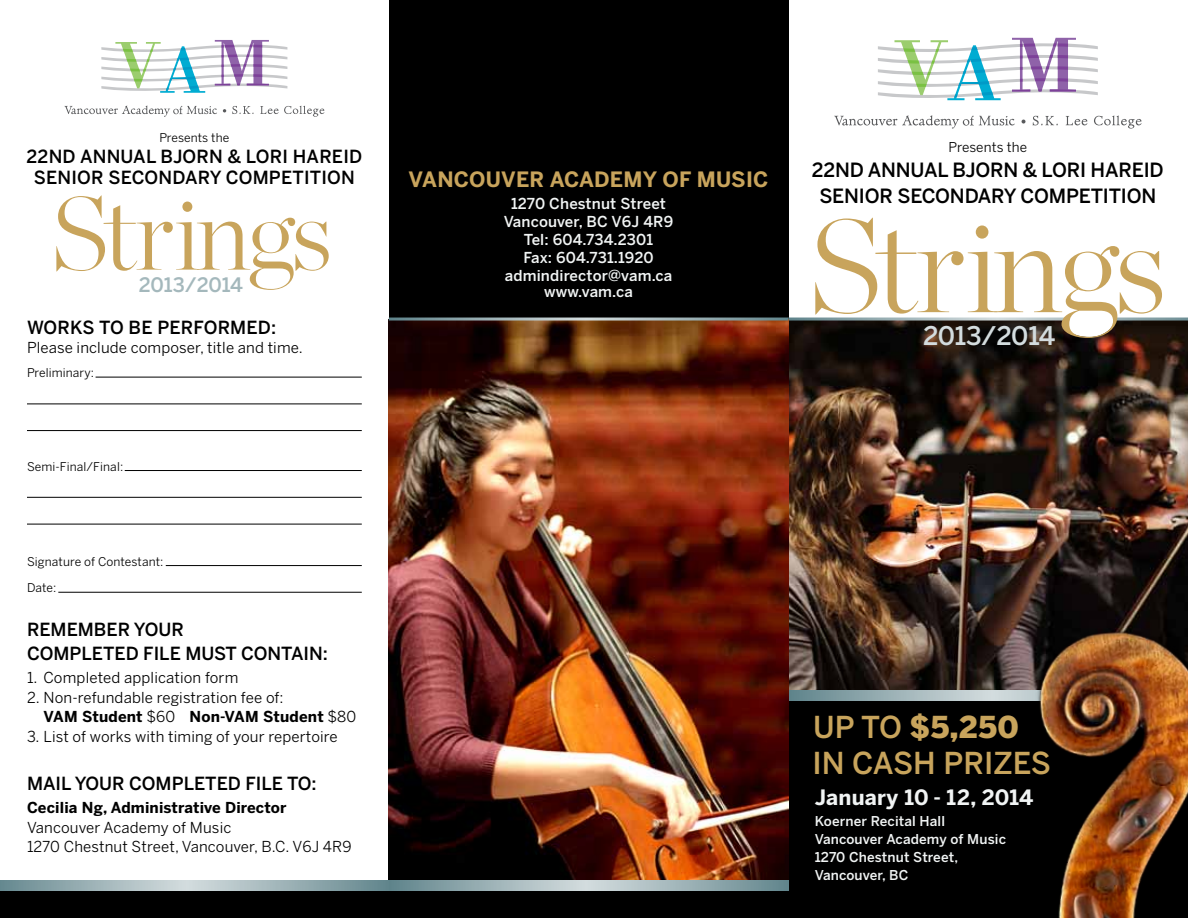
<style>
.page{position:relative;width:1188px;height:918px;background:#fff}
.page>*{position:absolute;margin:0;border:0;box-sizing:border-box;transform-origin:0 0}
.t1{font:200 131.7px "Chronicle Display";letter-spacing:-.04em;color:#c8a45c}
.t2{font:200 103.5px "Chronicle Display";letter-spacing:-.04em;color:#c8a45c}
.t3{font:500 30px/36px "Benton Sans";color:#c8a45c}
.t4{font:500 25.5px "Benton Sans";letter-spacing:-.015em;color:#d3dcde}
.t5{font:700 21px "Benton Sans";letter-spacing:.01em;color:#c8a45c}
.t6{font:700 21px "Benton Sans";letter-spacing:.01em;color:#f1f4f4}
.t7{font:500 19.8px "Benton Sans";letter-spacing:-.005em;color:#a4b8bc}
.t8{font:500 19.5px/25.5px "Benton Sans";letter-spacing:-.01em;color:#000;text-align:center}
.t9{font:500 18px/24px "Benton Sans";letter-spacing:.16em;color:#000}
.t10{font:500 18px/21px "Benton Sans";letter-spacing:.01em;color:#000;text-align:center}
.t11{font:500 18px "Benton Sans";letter-spacing:.07em;color:#000}
.t12{font:15px/19.5px "Benton Sans";letter-spacing:.01em;color:#000}
.t13{font:500 15px/17.7px "Benton Sans";letter-spacing:.01em;color:#f1f4f4;text-align:center}
.t14{font:700 15px "Benton Sans";letter-spacing:.01em;color:#000}
.t15{font:500 13.5px/18px "Benton Sans";letter-spacing:.01em;color:#f1f4f4}
.t16{font:13.5px "Benton Sans";color:#000}
.t17{font:12px/26.2px "Benton Sans";letter-spacing:.01em;color:#000}
.s1{font-weight:700}
.s2{font-weight:900}
</style>
<div class="page">
<img style="left:788px;top:321px;width:400px;height:369px">
<div style="left:389px;top:0;width:399px;height:918px;background:#000"></div>
<div style="left:788px;top:694px;width:400px;height:224px;background:#000"></div>
<svg style="left:788px;top:690px;width:215px;height:11px;background:#9cb1b6"></svg>
<svg style="left:878px;top:38px;width:220px;height:63px"></svg>
<svg style="left:834px;top:115px;width:181px;height:14px"></svg>
<svg style="left:1033px;top:116px;width:25px;height:9px"></svg>
<svg style="left:1066px;top:116px;width:21px;height:9px"></svg>
<svg style="left:1094px;top:116px;width:47px;height:13px"></svg>
<svg style="left:1022px;top:120px;width:4px;height:4px"></svg>
<hr style="left:125px;top:470px;width:237px;height:1px;background:#000">
<hr style="left:96px;top:377px;width:266px;height:1px;background:#000">
<hr style="left:27px;top:404px;width:335px;height:1px;background:#000">
<hr style="left:27px;top:430px;width:335px;height:1px;background:#000">
<hr style="left:27px;top:497px;width:335px;height:1px;background:#000">
<hr style="left:27px;top:524px;width:335px;height:1px;background:#000">
<hr style="left:166px;top:565px;width:196px;height:1px;background:#000">
<hr style="left:58px;top:592px;width:304px;height:1px;background:#000">
<img style="left:1003px;top:567px;width:185px;height:351px">
<svg style="left:1064px;top:317px;width:50px;height:20px"></svg>
<svg style="left:101px;top:40px;width:186px;height:53px"></svg>
<svg style="left:64px;top:106px;width:153px;height:11px"></svg>
<svg style="left:232px;top:106px;width:22px;height:8px"></svg>
<svg style="left:260px;top:106px;width:64px;height:11px"></svg>
<div style="left:0;top:891px;width:804px;height:27px;background:#000"></div>
<img style="left:389px;top:321px;width:399px;height:559px">
<svg style="left:389px;top:880px;width:399px;height:11px;background:#9bb1b5"></svg>
<hr style="left:389px;top:318px;width:399px;height:3px;background:#fff">
<svg style="left:0;top:880px;width:389px;height:11px;background:#9cb2b6"></svg>
<p class="t17" style="left:159px;top:124px;width:72px">Presents the</p>
<p class="t10" style="left:27px;top:145px;width:337px">22ND ANNUAL BJORN &amp; LORI HAREID<br>SENIOR SECONDARY COM PETITION</p>
<h2 class="t2" style="left:51px;top:155px;width:284px">Strings</h2>
<h3 class="t7" style="left:139px;top:273px;width:106px">2013/2014</h3>
<p class="t11" style="left:27px;top:317px;width:44px">WORKS</p>
<p class="t11" style="left:99px;top:317px;width:179px">TO BE PERFORM ED:</p>
<p class="t12" style="left:27px;top:338px;width:277px">Please include composer, title and time.</p>
<p class="t17" style="left:27px;top:359px;width:69px">Preliminary:</p>
<p class="t17" style="left:27px;top:453px;width:98px">Semi-Final/Final:</p>
<p class="t17" style="left:27px;top:548px;width:138px">Signature of Contestant:<br>Date:</p>
<p class="t9" style="left:27px;top:618px;width:303px">REM EMBER YOUR<br>COM PLETED FILE M UST CONTAIN:</p>
<p class="t12" style="left:27px;top:668px;width:213px">1. Completed application form</p>
<p class="t12" style="left:44px;top:687px;width:314px;text-indent:-16px">2. Non-refundable registration fee of:<br><span class="s1">VAM Student</span> $60 <span class="s1">Non-VAM Student</span> $80</p>
<p class="t12" style="left:27px;top:726px;width:312px">3. List of works with timing of your repertoire</p>
<p class="t9" style="left:27px;top:772px;width:291px">MAIL YOUR COM PLETED FILE TO:</p>
<p class="t14" style="left:27px;top:799px;width:261px">Cecilia Ng, Administrative Director</p>
<p class="t12" style="left:27px;top:817px;width:326px">Vancouver Academy of Music<br>1270 Chestnut Street, Vancouver, B.C. V6J 4R9</p>
<h3 class="t5" style="left:409px;top:167px;width:361px">Vancouver Academy of Music</h3>
<p class="t13" style="left:504px;top:194px;width:171px">1270 CHESTNUT STREET<br>VANCOUVER, BC V6J 4R9<br>TEL: 604.734.2301<br>FAX: 604.731.1920<br>ADMINDIRECTOR@VAM.CA<br>WWW.VAM.CA</p>
<p class="t16" style="left:948px;top:139px;width:80px">Presents the</p>
<h3 class="t8" style="left:812px;top:157px;width:353px">22ND ANNUAL BJORN &amp; LORI HAREID<br>SENIOR SECONDARY COM PETITION</h3>
<h1 class="t1" style="left:808px;top:166px;width:361px">Strings</h1>
<h3 class="t4" style="left:923px;top:321px;width:134px">2013/2014</h3>
<h3 class="t3" style="left:813px;top:709px;width:208px">UP TO <span class="s2">$5,250<br></span>IN CASH</h3>
<h3 class="t3" style="left:943px;top:745px;width:105px">PRIZES</h3>
<h3 class="t6" style="left:815px;top:785px;width:220px">January 10 - 12, 2014</h3>
<p class="t15" style="left:815px;top:812px;width:193px">KOERNER RECITAL HALL<br>VANCOUVER ACADEMY OF MUSIC<br>1270 CHESTNUT STREET,<br>VANCOUVER, BC</p>
</div>
